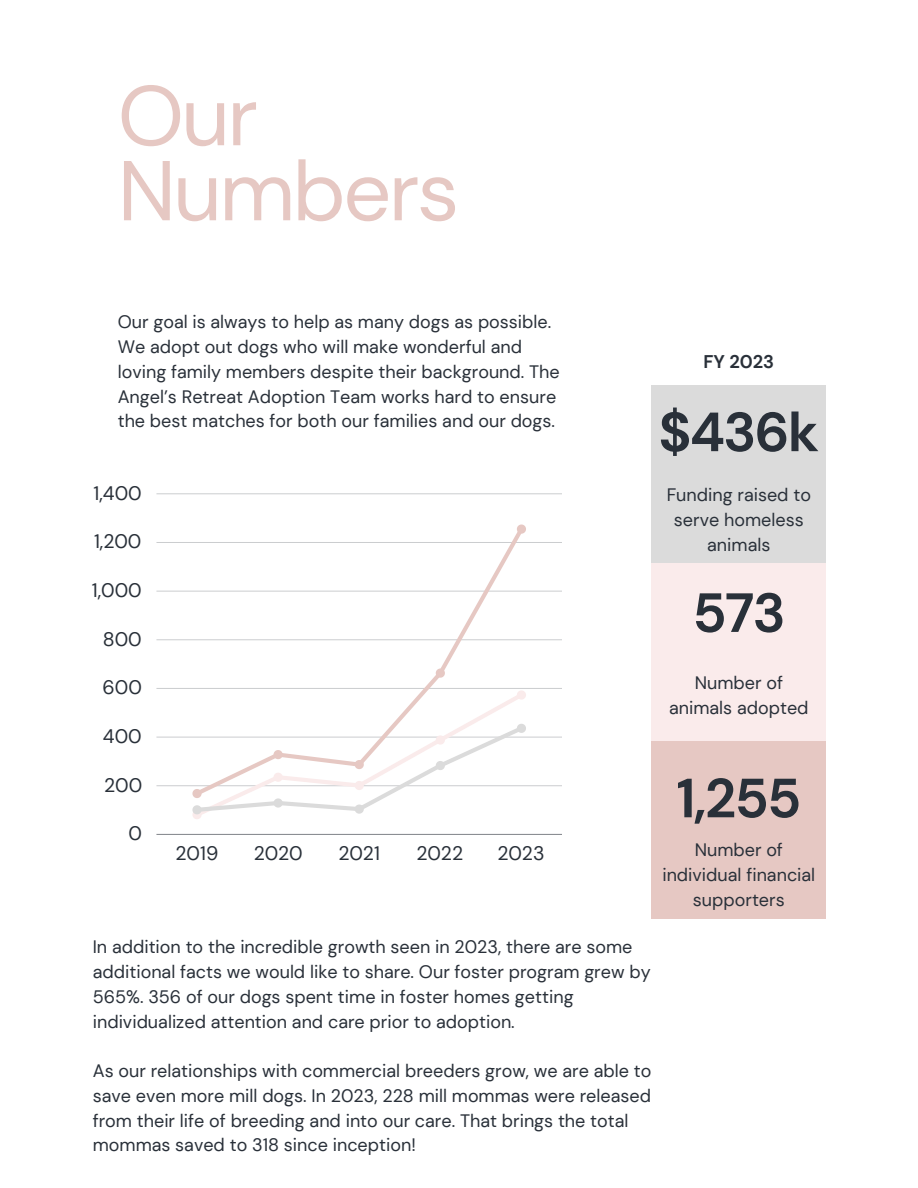
<style>
.page{position:relative;width:918px;height:1188px;background:#fff}
.page>*{position:absolute;margin:0;border:0;box-sizing:border-box;transform-origin:0 0}
.t1{font:84.6px/75px "DM Sans";letter-spacing:-.03em;color:#e6c8c3}
.t2{font:700 55.05px "DM Sans";letter-spacing:-.03em;color:#293039}
.t3{font:19.5px "DM Sans";color:#293039}
.t4{font:700 18.3px "DM Sans";color:#293039}
.t5{font:18px/24.8px "DM Sans";color:#293039;text-align:center}
</style>
<div class="page">
<div style="left:652px;top:385px;width:174px;height:178px;background:#dbdbdb"></div>
<div style="left:652px;top:741px;width:174px;height:178px;background:#e6c8c3"></div>
<div style="left:652px;top:563px;width:174px;height:178px;background:#faebeb"></div>
<hr style="left:156px;top:785px;width:406px;height:1px;background:#293039">
<hr style="left:156px;top:737px;width:406px;height:1px;background:#293039">
<hr style="left:156px;top:688px;width:406px;height:1px;background:#293039">
<hr style="left:156px;top:639px;width:406px;height:1px;background:#293039">
<hr style="left:156px;top:591px;width:406px;height:1px;background:#293039">
<hr style="left:156px;top:542px;width:406px;height:1px;background:#293039">
<hr style="left:156px;top:493px;width:406px;height:1px;background:#293039">
<hr style="left:156px;top:834px;width:406px;height:1px;background:#293039">
<svg style="left:192px;top:524px;width:335px;height:295px"></svg>
<h2 class="t1" style="left:118px;top:79px;width:343px">Our<br>Numbers</h2>
<p class="t5" style="left:118px;top:310px;width:444px;text-align:left">Our goal is always to help as many dogs as possible.<br>We adopt out dogs who will make wonderful and loving family members despite their background. The Angel’s Retreat Adoption Team works hard to ensure the best matches for both our families and our dogs.</p>
<p class="t4" style="left:703px;top:350px;width:72px">FY 2023</p>
<p class="t2" style="left:659px;top:397px;width:162px">$436k</p>
<p class="t3" style="left:94px;top:480px;width:50px">1,400</p>
<h1 class="t5" style="left:667px;top:483px;width:146px">Funding raised to serve homeless animals</h1>
<p class="t3" style="left:94px;top:529px;width:49px">1,200</p>
<p class="t3" style="left:92px;top:578px;width:51px">1,000</p>
<p class="t3" style="left:103px;top:626px;width:40px">800</p>
<p class="t3" style="left:103px;top:675px;width:41px">600</p>
<p class="t3" style="left:103px;top:724px;width:40px">400</p>
<h2 class="t2" style="left:693px;top:577px;width:95px">573</h2>
<h3 class="t5" style="left:669px;top:670px;width:141px">Number of animals adopted</h3>
<p class="t3" style="left:104px;top:772px;width:40px">200</p>
<p class="t3" style="left:128px;top:821px;width:15px">0</p>
<p class="t3" style="left:176px;top:840px;width:44px">2019</p>
<p class="t3" style="left:254px;top:840px;width:50px">2020</p>
<p class="t3" style="left:339px;top:840px;width:43px">2021</p>
<p class="t3" style="left:417px;top:840px;width:48px">2022</p>
<p class="t3" style="left:498px;top:840px;width:48px">2023</p>
<p class="t5" style="left:93px;top:935px;width:559px;text-align:left">In addition to the incredible growth seen in 2023, there are some additional facts we would like to share. Our foster program grew by 565%. 356 of our dogs spent time in foster homes getting individualized attention and care prior to adoption.</p>
<p class="t5" style="left:93px;top:1059px;width:560px;text-align:left">As our relationships with commercial breeders grow, we are able to save even more mill dogs. In 2023, 228 mill mommas were released from their life of breeding and into our care. That brings the total mommas saved to 318 since inception!</p>
<h2 class="t2" style="left:676px;top:763px;width:126px">1,255</h2>
<p class="t5" style="left:662px;top:838px;width:154px">Number of individual financial supporters</p>
</div>
